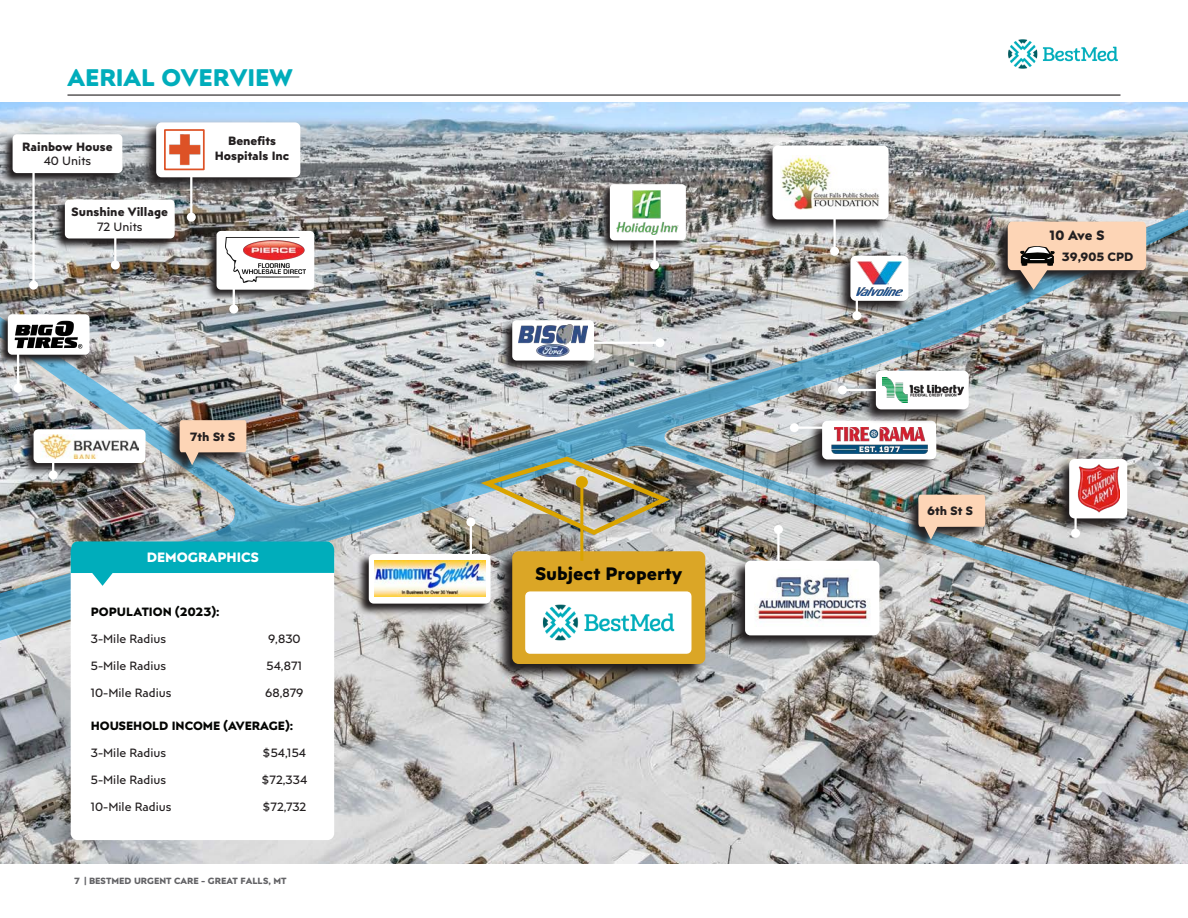
<style>
.page{position:relative;width:1188px;height:918px;background:#fff}
.page>*{position:absolute;margin:0;border:0;box-sizing:border-box;transform-origin:0 0}
.t1{font:700 24px "Posterama Text";color:#00adbb}
.t2{font:700 18px "Posterama Text";color:#040503}
.t3{font:700 13.5px "Posterama Text";color:#fff}
.t4{font:700 13.5px "Posterama Text";color:#231f20}
.t5{font:12px "Posterama Text";color:#231f20}
.t6{font:700 12px/14.4px "Posterama Text";color:#231f20;text-align:center}
.t7{font:700 12px "Posterama Text";color:#040503}
.t8{font:700 9px "Posterama Text";color:#636366}
</style>
<div class="page">
<hr style="left:68px;top:94px;width:1052px;height:2px;background:#231f20">
<img style="left:1008px;top:39px;width:110px;height:30px">
<img style="left:0;top:103px;width:1188px;height:761px">
<img style="left:0;top:204px;width:1188px;height:441px">
<svg style="left:904px;top:494px;width:82px;height:59px;background:#7b969f"></svg>
<svg style="left:918px;top:495px;width:67px;height:45px;background:#d2b7a2"></svg>
<svg style="left:496px;top:551px;width:210px;height:130px;background:#6e6c6a"></svg>
<div style="left:512px;top:551px;width:193px;height:113px;background:#dba626;border-radius:6px"></div>
<hr style="left:580px;top:482px;width:3px;height:79px;background:#daa400">
<div style="left:525px;top:591px;width:167px;height:63px;background:#fff;border:9px solid #fff"></div>
<img style="left:542px;top:604px;width:133px;height:37px">
<svg style="left:808px;top:420px;width:129px;height:54px;background:#7f7e7e"></svg>
<div style="left:822px;top:421px;width:114px;height:38px;background:#fff;border-radius:5px"></div>
<hr style="left:794px;top:427px;width:55px;height:2px;background:#fff">
<div style="left:790px;top:423px;width:9px;height:9px;background:#fff;border-radius:50%"></div>
<img style="left:831px;top:427px;width:97px;height:26px">
<svg style="left:993px;top:221px;width:154px;height:82px;background:#849195"></svg>
<svg style="left:1008px;top:222px;width:138px;height:68px;background:#c7af9b"></svg>
<svg style="left:599px;top:184px;width:87px;height:67px;background:#767576"></svg>
<div style="left:610px;top:184px;width:76px;height:56px;background:#fff;border-radius:4px"></div>
<hr style="left:654px;top:211px;width:2px;height:54px;background:#fff">
<div style="left:650px;top:261px;width:9px;height:9px;background:#fff;border-radius:50%"></div>
<img style="left:617px;top:190px;width:62px;height:45px">
<svg style="left:758px;top:144px;width:132px;height:90px;background:#818082"></svg>
<div style="left:773px;top:146px;width:116px;height:73px;background:#fff;border-radius:5px"></div>
<hr style="left:833px;top:197px;width:3px;height:54px;background:#fff">
<div style="left:830px;top:247px;width:9px;height:9px;background:#fff;border-radius:50%"></div>
<img style="left:781px;top:156px;width:98px;height:53px">
<svg style="left:165px;top:419px;width:82px;height:59px;background:#78919b"></svg>
<svg style="left:180px;top:420px;width:66px;height:45px;background:#d3b8a3"></svg>
<svg style="left:21px;top:428px;width:125px;height:47px;background:#626365"></svg>
<div style="left:34px;top:429px;width:112px;height:34px;background:#fff;border-radius:5px"></div>
<hr style="left:52px;top:454px;width:2px;height:21px;background:#fff">
<div style="left:49px;top:471px;width:9px;height:9px;background:#fff;border-radius:50%"></div>
<img style="left:40px;top:434px;width:99px;height:24px">
<svg style="left:0;top:314px;width:90px;height:52px"></svg>
<div style="left:8px;top:314px;width:82px;height:41px;background:#fff;border-radius:4px"></div>
<hr style="left:17px;top:345px;width:2px;height:43px;background:#fff">
<div style="left:14px;top:384px;width:9px;height:9px;background:#fff;border-radius:50%"></div>
<img style="left:14px;top:320px;width:69px;height:29px">
<svg style="left:53px;top:199px;width:122px;height:51px;background:#7d7c7e"></svg>
<div style="left:65px;top:200px;width:110px;height:38px;background:#fff;border-radius:4px"></div>
<hr style="left:114px;top:222px;width:2px;height:43px;background:#fff">
<div style="left:111px;top:261px;width:9px;height:9px;background:#fff;border-radius:50%"></div>
<svg style="left:142px;top:121px;width:159px;height:71px;background:#6a6a6d"></svg>
<div style="left:156px;top:122px;width:144px;height:55px;background:#fff;border-radius:5px"></div>
<div style="left:164px;top:129px;width:41px;height:41px;border:2px solid #dd5226"></div>
<img style="left:169px;top:134px;width:32px;height:32px">
<hr style="left:190px;top:174px;width:2px;height:43px;background:#fff">
<div style="left:187px;top:213px;width:9px;height:9px;background:#fff;border-radius:50%"></div>
<svg style="left:1px;top:133px;width:122px;height:52px;background:#717274"></svg>
<div style="left:13px;top:134px;width:109px;height:39px;background:#fff;border-radius:4px"></div>
<hr style="left:32px;top:168px;width:3px;height:117px;background:#fff">
<div style="left:29px;top:281px;width:9px;height:9px;background:#fff;border-radius:50%"></div>
<svg style="left:205px;top:230px;width:110px;height:71px;background:#72706e"></svg>
<div style="left:217px;top:231px;width:97px;height:59px;background:#fff;border-radius:4px"></div>
<hr style="left:233px;top:266px;width:2px;height:43px;background:#fff">
<div style="left:229px;top:305px;width:9px;height:9px;background:#fff;border-radius:50%"></div>
<img style="left:225px;top:238px;width:81px;height:45px">
<svg style="left:500px;top:319px;width:94px;height:53px;background:#7b7a7c"></svg>
<div style="left:512px;top:320px;width:82px;height:41px;background:#fff;border-radius:4px"></div>
<hr style="left:588px;top:342px;width:72px;height:2px;background:#fff">
<div style="left:655px;top:338px;width:9px;height:9px;background:#fff;border-radius:50%"></div>
<img style="left:518px;top:324px;width:70px;height:32px">
<svg style="left:836px;top:255px;width:73px;height:60px;background:#828180"></svg>
<div style="left:850px;top:256px;width:58px;height:45px;background:#fff;border-radius:5px"></div>
<hr style="left:856px;top:286px;width:2px;height:30px;background:#fff">
<div style="left:852px;top:311px;width:9px;height:9px;background:#fff;border-radius:50%"></div>
<img style="left:857px;top:261px;width:45px;height:34px">
<svg style="left:861px;top:369px;width:109px;height:55px;background:#8b8987"></svg>
<div style="left:876px;top:371px;width:93px;height:38px;background:#fff;border-radius:5px"></div>
<hr style="left:842px;top:389px;width:55px;height:2px;background:#fff">
<div style="left:838px;top:385px;width:9px;height:9px;background:#fff;border-radius:50%"></div>
<img style="left:882px;top:378px;width:81px;height:24px">
<svg style="left:1055px;top:458px;width:73px;height:75px;background:#797675"></svg>
<div style="left:1069px;top:459px;width:58px;height:59px;background:#fff;border-radius:5px"></div>
<hr style="left:1074px;top:503px;width:3px;height:30px;background:#fff">
<div style="left:1071px;top:529px;width:9px;height:9px;background:#fff;border-radius:50%"></div>
<img style="left:1077px;top:465px;width:42px;height:48px">
<img style="left:481px;top:454px;width:195px;height:83px">
<div style="left:71px;top:550px;width:263px;height:290px;background:#fff;border-radius:7px"></div>
<svg style="left:70px;top:541px;width:265px;height:45px"></svg>
<hr style="left:777px;top:530px;width:3px;height:54px;background:#fff">
<div style="left:774px;top:525px;width:9px;height:9px;background:#fff;border-radius:50%"></div>
<svg style="left:730px;top:560px;width:151px;height:90px;background:#757473"></svg>
<div style="left:745px;top:561px;width:134px;height:74px;background:#fff;border-radius:5px"></div>
<img style="left:755px;top:577px;width:115px;height:46px">
<svg style="left:356px;top:554px;width:135px;height:62px;background:#888585"></svg>
<div style="left:369px;top:554px;width:122px;height:50px;background:#fff;border-radius:5px"></div>
<hr style="left:470px;top:522px;width:2px;height:43px;background:#fff">
<div style="left:466px;top:518px;width:9px;height:9px;background:#fff;border-radius:50%"></div>
<img style="left:374px;top:561px;width:111px;height:36px">
<h1 class="t1" style="left:68px;top:61px;width:227px">AERIAL OVERVIEW</h1>
<p class="t6" style="left:22px;top:139px;width:92px">Rainbow House</p>
<p class="t5" style="left:44px;top:153px;width:49px">40 Units</p>
<p class="t6" style="left:72px;top:204px;width:98px">Sunshine Village</p>
<p class="t5" style="left:97px;top:219px;width:47px">72 Units</p>
<p class="t6" style="left:215px;top:134px;width:76px">Benefits<br>Hospitals Inc</p>
<p class="t6" style="left:190px;top:429px;width:47px">7th St S</p>
<p class="t3" style="left:147px;top:548px;width:114px">DEMOGRAPHICS</p>
<p class="t7" style="left:91px;top:603px;width:130px">POPULATION (2023):</p>
<p class="t5" style="left:91px;top:631px;width:77px">3-Mile Radius</p>
<p class="t5" style="left:268px;top:631px;width:34px">9,830</p>
<p class="t5" style="left:91px;top:658px;width:77px">5-Mile Radius</p>
<p class="t5" style="left:267px;top:658px;width:37px">54,871</p>
<p class="t5" style="left:91px;top:685px;width:82px">10-Mile Radius</p>
<p class="t5" style="left:265px;top:685px;width:40px">68,879</p>
<p class="t7" style="left:91px;top:718px;width:204px">HOUSEHOLD INCOME (AVERAGE):</p>
<p class="t5" style="left:91px;top:745px;width:77px">3-Mile Radius</p>
<p class="t5" style="left:263px;top:745px;width:45px">$54,154</p>
<p class="t5" style="left:91px;top:772px;width:77px">5-Mile Radius</p>
<p class="t5" style="left:261px;top:772px;width:47px">$72,334</p>
<p class="t5" style="left:91px;top:799px;width:82px">10-Mile Radius</p>
<p class="t5" style="left:262px;top:799px;width:45px">$72,732</p>
<p class="t8" style="left:74px;top:875px;width:214px">7 | BESTMED URGENT CARE - GREAT FALLS, MT</p>
<h2 class="t2" style="left:535px;top:561px;width:148px">Subject Property</h2>
<p class="t4" style="left:1049px;top:226px;width:57px">10 Ave S</p>
<p class="t6" style="left:1062px;top:249px;width:73px">39,905 CPD</p>
<p class="t6" style="left:927px;top:503px;width:47px">6th St S</p>
</div>
